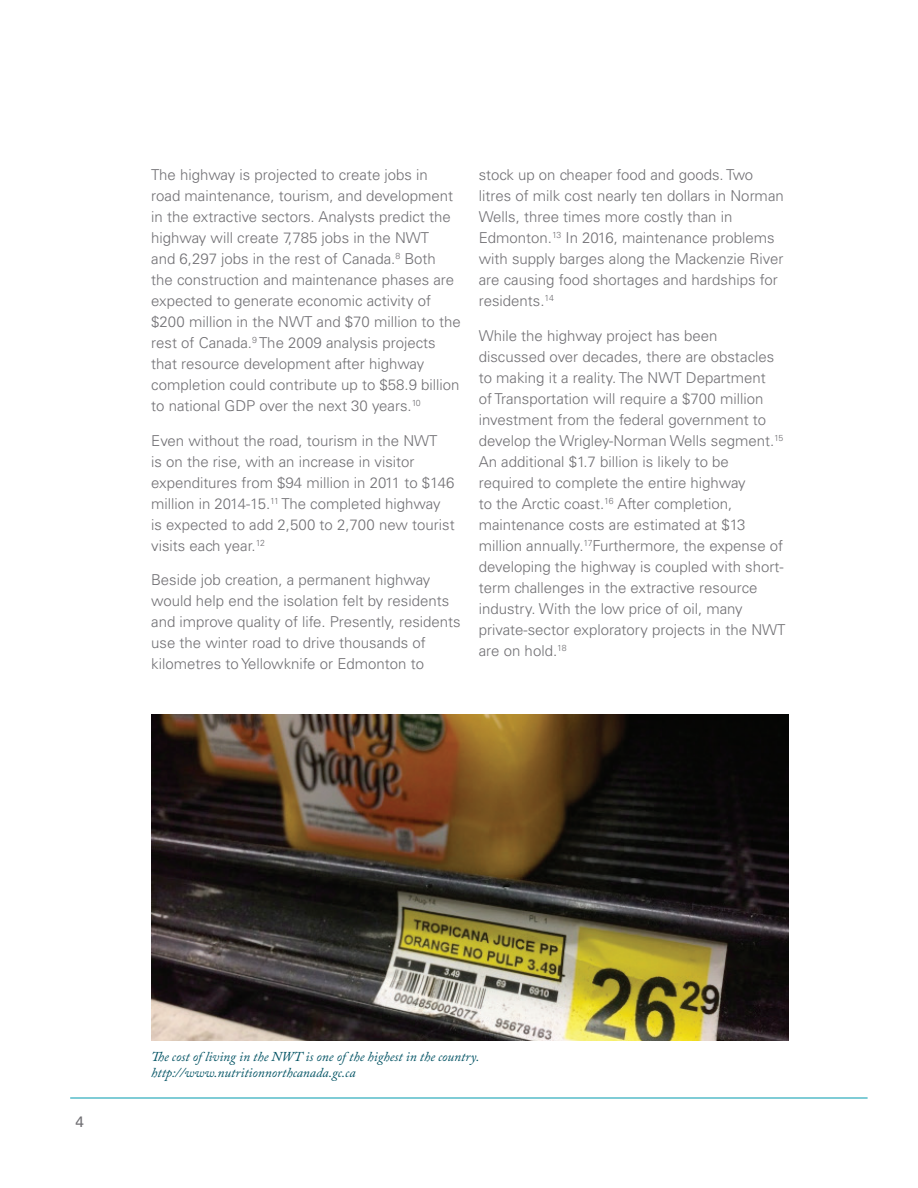
<style>
.page{position:relative;width:918px;height:1188px;background:#fff}
.page>*{position:absolute;margin:0;border:0;box-sizing:border-box;transform-origin:0 0}
.t1{font:300 15px/21px "Univers LT Std";color:#717074}
.t2{font:15px "Univers LT Std";color:#717074}
.t3{font:italic 13.5px/16.2px "Adobe Caslon Pro";color:#005263}
</style>
<div class="page">
<hr style="left:70px;top:1098px;width:798px;height:1px;background:#009aaf">
<img style="left:152px;top:715px;width:636px;height:325px">
<p class="t1" style="left:151px;top:164px;width:311px">The highway is projected to create jobs in road maintenance, tourism, and development in the extractive sectors. Analysts predict the highway will create 7,785 jobs in the NWT<br>and 6,297 jobs in the rest of Canada.<sup>8</sup> Both the construction and maintenance phases are expected to generate economic activity of $200 million in the NWT and $70 million to the rest of Canada.<sup>9</sup> The 2009 analysis projects that resource development after highway completion could contribute up to $58.9 billion to national GDP over the next 30 years.<sup>10</sup></p>
<p class="t1" style="left:151px;top:430px;width:305px">Even without the road, tourism in the NWT<br>is on the rise, with an increase in visitor expenditures from $94 million in 2011 to $146 million in 2014-15.<sup>11</sup> The completed highway is expected to add 2,500 to 2,700 new tourist visits each year.<sup>12</sup></p>
<p class="t1" style="left:151px;top:569px;width:311px">Beside job creation, a permanent highway would help end the isolation felt by residents and improve quality of life. Presently, residents use the winter road to drive thousands of kilometres to Yellowknife or Edmonton to</p>
<p class="t1" style="left:479px;top:164px;width:307px">stock up on cheaper food and goods. Two litres of milk cost nearly ten dollars in Norman Wells, three times more costly than in Edmonton.<sup>13</sup> In 2016, maintenance problems with supply barges along the Mackenzie River are causing food shortages and hardships for residents.<sup>14</sup></p>
<p class="t1" style="left:479px;top:325px;width:308px">While the highway project has been discussed over decades, there are obstacles to making it a reality. The NWT Department<br>of Transportation will require a $700 million investment from the federal government to develop the Wrigley-Norman Wells segment.<sup>15<br></sup>An additional $1.7 billion is likely to be required to complete the entire highway<br>to the Arctic coast.<sup>16</sup> After completion, maintenance costs are estimated at $13 million annually.<sup>17</sup>Furthermore, the expense of developing the highway is coupled with short&shy;term challenges in the extractive resource industry. With the low price of oil, many private-sector exploratory projects in the NWT are on hold.<sup>18</sup></p>
<p class="t2" style="left:76px;top:1113px;width:10px">4</p>
<p class="t3" style="left:151px;top:1048px;width:330px">The cost of living in the NWT is one of the highest in the country. http://www.nutritionnorthcanada.gc.ca</p>
</div>
